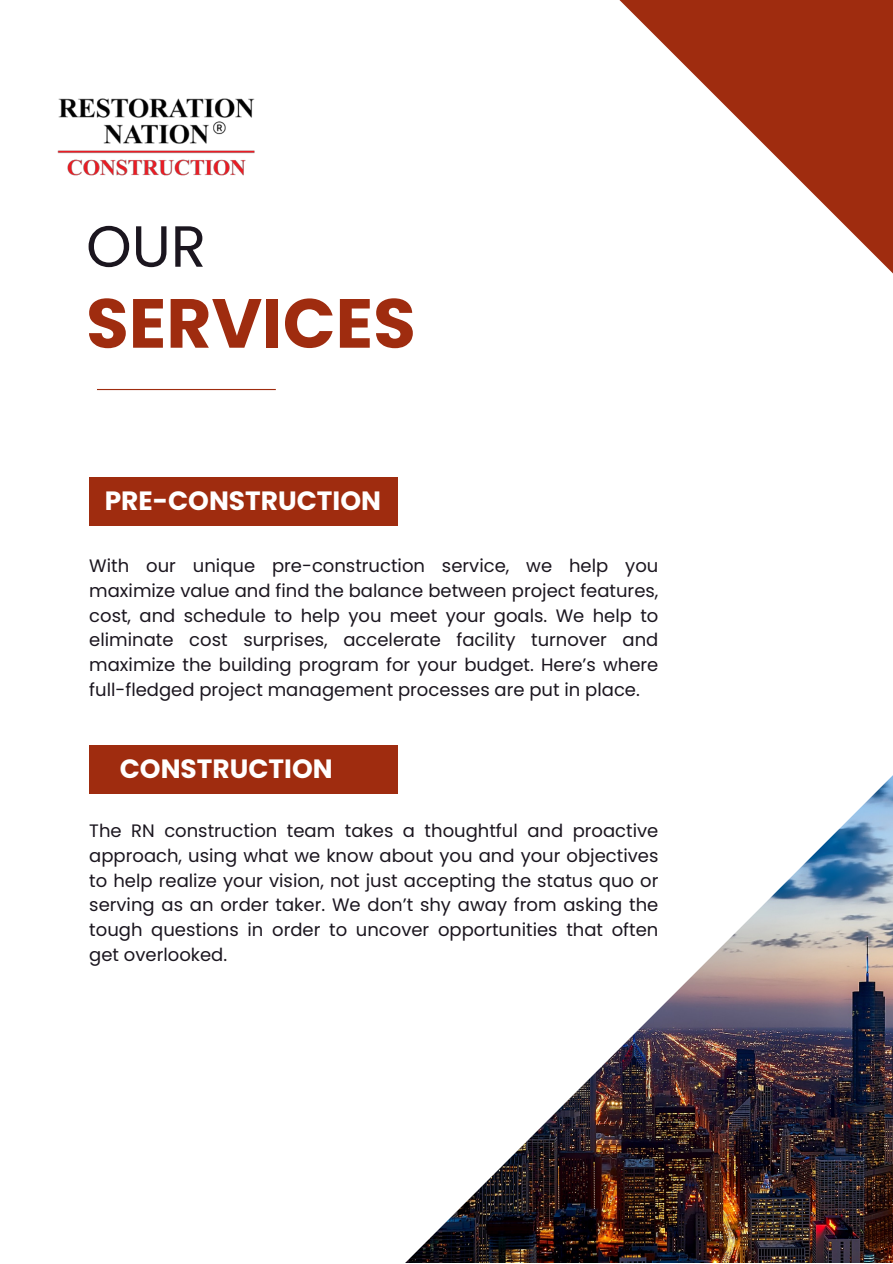
<style>
.page{position:relative;width:893px;height:1264px;background:#fff}
.page>*{position:absolute;margin:0;border:0;box-sizing:border-box;transform-origin:0 0}
.t1{font:700 69.3px "Poppins";color:#9f2c0f}
.t2{font:57.9px "Poppins";color:#1b161f}
.t3{font:700 26.4px "Poppins";color:#fff}
.t4{font:18px/24.8px "Poppins";color:#1b161f;text-align:justify}
</style>
<div class="page">
<svg style="left:619px;top:0;width:273px;height:273px"></svg>
<hr style="left:97px;top:389px;width:179px;height:1px;background:#9f2c0f">
<img style="left:406px;top:776px;width:486px;height:486px">
<div style="left:89px;top:477px;width:309px;height:48px;background:#9f2c0f"></div>
<div style="left:89px;top:745px;width:309px;height:49px;background:#9f2c0f"></div>
<img style="left:57px;top:98px;width:198px;height:78px">
<p class="t2" style="left:86px;top:206px;width:121px">OUR</p>
<p class="t1" style="left:86px;top:275px;width:331px">SERVICES</p>
<p class="t3" style="left:105px;top:482px;width:278px">PRE-CONSTRUCTION</p>
<p class="t4" style="left:89px;top:553px;width:570px">With our unique pre-construction service, we help you maximize value and find the balance between project features, cost, and schedule to help you meet your goals. We help to eliminate cost surprises, accelerate facility turnover and maximize the building program for your budget. Here’s where full-fledged project management processes are put in place.</p>
<p class="t3" style="left:120px;top:750px;width:214px">CONSTRUCTION</p>
<p class="t4" style="left:89px;top:818px;width:570px">The RN construction team takes a thoughtful and proactive approach, using what we know about you and your objectives to help realize your vision, not just accepting the status quo or serving as an order taker. We don’t shy away from asking the tough questions in order to uncover opportunities that often get overlooked.</p>
</div>
